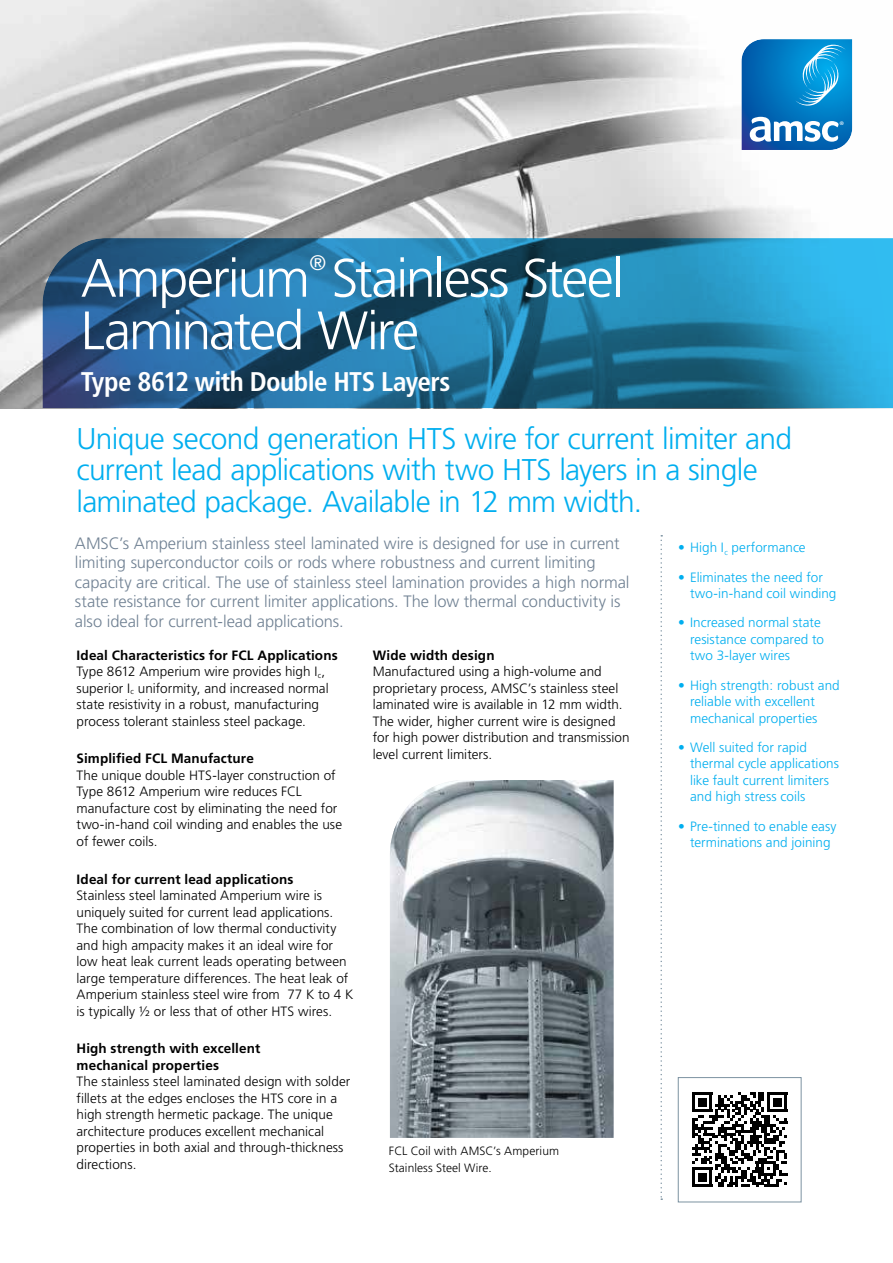
<style>
.page{position:relative;width:893px;height:1263px;background:#fff}
.page>*{position:absolute;margin:0;border:0;box-sizing:border-box;transform-origin:0 0}
.t1{font:300 54px "Frutiger";letter-spacing:-.04em;color:#fff}
.t2{font:300 30px/31.5px "Frutiger";letter-spacing:-.025em;color:#00aeef}
.t3{font:700 condensed 27px "Frutiger LT Std";letter-spacing:-.02em;color:#fff}
.t4{font:300 21px "Frutiger";color:#fff}
.t5{font:300 16.5px/19.5px "Frutiger";letter-spacing:-.005em;color:#708193}
.t6{font:300 13.5px/16.5px "Frutiger";letter-spacing:.005em;color:#000}
.t7{font:300 13.5px/16.5px "Frutiger";color:#00aeef}
.t8{font:700 13.5px/16.5px "Frutiger";letter-spacing:.01em;color:#000}
.t9{font:300 12px/16.5px "Frutiger";letter-spacing:.01em;color:#000}
.t10{font:11.1px "Myriad Pro";color:#fff}
.s1{font-weight:700}
</style>
<div class="page">
<svg style="left:660px;top:535px;width:2px;height:665px"></svg>
<img style="left:0;top:0;width:893px;height:408px">
<svg style="left:692px;top:1092px;width:95px;height:95px"></svg>
<hr style="left:767px;top:1092px;width:20px;height:3px;background:#000">
<div style="left:678px;top:1077px;width:123px;height:125px;border:1px solid #7c92a1"></div>
<img style="left:390px;top:780px;width:224px;height:358px">
<svg style="left:741px;top:39px;width:111px;height:111px;background:#2b8cca"></svg>
<p class="t10" style="left:839px;top:119px;width:6px">®</p>
<h3 class="t4" style="left:310px;top:254px;width:18px">®</h3>
<h1 class="t1" style="left:81px;top:308px;width:340px">Laminated Wire</h1>
<h3 class="t3" style="left:81px;top:370px;width:371px">Type 8612 with Double HTS Layers</h3>
<h1 class="t1" style="left:81px;top:256px;width:544px">Amperium Stainless Steel</h1>
<h2 class="t2" style="left:77px;top:425px;width:717px">Unique second generation HTS wire for current limiter and current lead applications with two HTS layers in a single laminated package. Available in 12 mm width.</h2>
<p class="t5" style="left:75px;top:534px;width:556px">AMSC’s Amperium stainless steel laminated wire is designed for use in current limiting superconductor coils or rods where robustness and current limiting capacity are critical. The use of stainless steel lamination provides a high normal state resistance for current limiter applications. The low thermal conductivity is also ideal for current-lead applications.</p>
<p class="t6" style="left:77px;top:648px;width:263px"><span class="s1">Ideal Characteristics for FCL Applications </span>Type 8612 Amperium wire provides high I<sub>c</sub>, superior I<sub>c</sub> uniformity, and increased normal state resistivity in a robust, manufacturing process tolerant stainless steel package.</p>
<p class="t8" style="left:77px;top:751px;width:179px">Simplified FCL Manufacture</p>
<p class="t6" style="left:77px;top:768px;width:267px">The unique double HTS-layer construction of Type 8612 Amperium wire reduces FCL manufacture cost by eliminating the need for two-in-hand coil winding and enables the use of fewer coils.</p>
<p class="t8" style="left:77px;top:872px;width:219px">Ideal for current lead applications</p>
<p class="t6" style="left:77px;top:888px;width:278px">Stainless steel laminated Amperium wire is uniquely suited for current lead applications.<br>The combination of low thermal conductivity and high ampacity makes it an ideal wire for low heat leak current leads operating between large temperature differences. The heat leak of Amperium stainless steel wire from 77 K to 4 K is typically ½ or less that of other HTS wires.</p>
<p class="t8" style="left:77px;top:1041px;width:185px">High strength with excellent mechanical properties</p>
<p class="t6" style="left:77px;top:1074px;width:275px">The stainless steel laminated design with solder fillets at the edges encloses the HTS core in a high strength hermetic package. The unique architecture produces excellent mechanical properties in both axial and through-thickness directions.</p>
<p class="t8" style="left:373px;top:648px;width:123px">Wide width design</p>
<p class="t6" style="left:373px;top:664px;width:258px">Manufactured using a high-volume and proprietary process, AMSC’s stainless steel laminated wire is available in 12 mm width.<br>The wider, higher current wire is designed for high power distribution and transmission level current limiters.</p>
<p class="t9" style="left:389px;top:1143px;width:172px">FCL Coil with AMSC’s Amperium<br>Stainless Steel Wire.</p>
<p class="t7" style="left:678px;top:540px;width:129px">• High I<sub>c</sub> performance</p>
<p class="t7" style="left:690px;top:570px;width:148px;text-indent:-12px">• Eliminates the need for two-in-hand coil winding</p>
<p class="t7" style="left:690px;top:615px;width:135px;text-indent:-12px">• Increased normal state resistance compared to two 3-layer wires</p>
<p class="t7" style="left:690px;top:678px;width:151px;text-indent:-12px">• High strength: robust and reliable with excellent mechanical properties</p>
<p class="t7" style="left:690px;top:740px;width:150px;text-indent:-12px">• Well suited for rapid thermal cycle applications like fault current limiters and high stress coils</p>
<p class="t7" style="left:678px;top:819px;width:160px;text-align:center">• Pre-tinned to enable easy terminations and joining</p>
</div>
